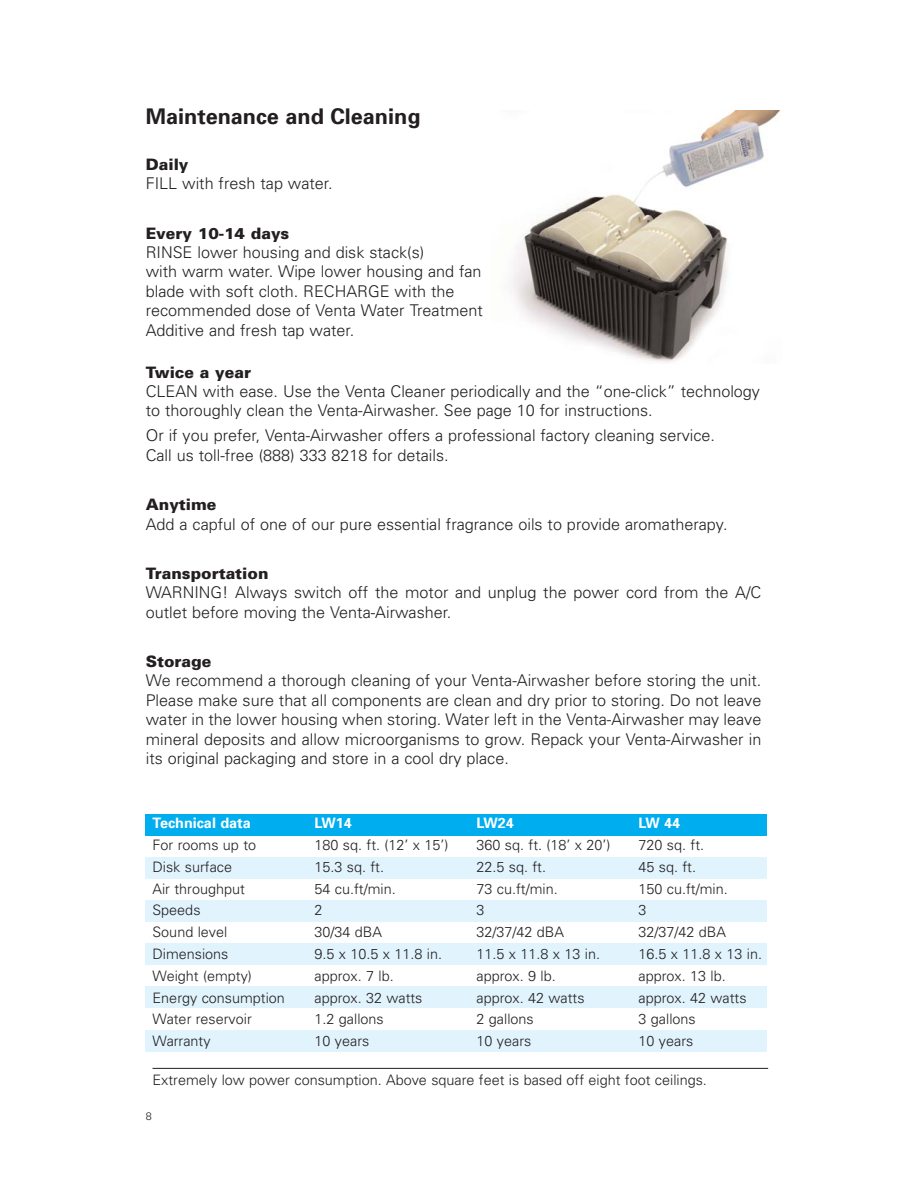
<style>
.page{position:relative;width:918px;height:1188px;background:#fff}
.page>*{position:absolute;margin:0;border:0;box-sizing:border-box;transform-origin:0 0}
.t1{font:700 21.6px "Univers";color:#231f20}
.t2{font:300 16.2px/19.5px "Univers";color:#231f20}
.t3{font:900 15.75px "Univers";color:#231f20}
.t4{font:300 14.4px "Univers";color:#231f20}
.t5{font:700 14.4px "Univers";color:#fff}
.t6{font:300 10.8px "Univers";color:#231f20}
</style>
<div class="page">
<div style="left:146px;top:857px;width:621px;height:22px;background:#e1f4fd"></div>
<div style="left:146px;top:814px;width:621px;height:21px;background:#00aeef"></div>
<div style="left:146px;top:900px;width:621px;height:22px;background:#e1f4fd"></div>
<div style="left:146px;top:943px;width:621px;height:22px;background:#e1f4fd"></div>
<div style="left:146px;top:987px;width:621px;height:21px;background:#e1f4fd"></div>
<div style="left:146px;top:1030px;width:621px;height:21px;background:#e1f4fd"></div>
<hr style="left:153px;top:1068px;width:615px;height:1px;background:#231f20">
<img style="left:513px;top:111px;width:267px;height:251px">
<h1 class="t1" style="left:146px;top:108px;width:276px">Maintenance and Cleaning</h1>
<p class="t3" style="left:146px;top:159px;width:44px">Daily</p>
<p class="t2" style="left:146px;top:175px;width:188px">FILL with fresh tap water.</p>
<p class="t3" style="left:146px;top:227px;width:145px">Every 10-14 days</p>
<p class="t2" style="left:146px;top:244px;width:339px">RINSE lower housing and disk stack(s)<br>with warm water. Wipe lower housing and fan blade with soft cloth. RECHARGE with the recommended dose of Venta Water Treatment Additive and fresh tap water.</p>
<p class="t3" style="left:146px;top:366px;width:107px">Twice a year</p>
<p class="t2" style="left:146px;top:383px;width:616px">CLEAN with ease. Use the Venta Cleaner periodically and the “one-click” technology to thoroughly clean the Venta-Airwasher. See page 10 for instructions.</p>
<p class="t2" style="left:146px;top:427px;width:571px">Or if you prefer, Venta-Airwasher offers a professional factory cleaning service.<br>Call us toll-free (888) 333 8218 for details.</p>
<p class="t3" style="left:146px;top:499px;width:72px">Anytime</p>
<p class="t2" style="left:146px;top:516px;width:583px">Add a capful of one of our pure essential fragrance oils to provide aromatherapy.</p>
<p class="t3" style="left:146px;top:568px;width:124px">Transportation</p>
<p class="t2" style="left:146px;top:584px;width:617px">WARNING! Always switch off the motor and unplug the power cord from the A/C outlet before moving the Venta-Airwasher.</p>
<p class="t3" style="left:146px;top:656px;width:67px">Storage</p>
<p class="t2" style="left:146px;top:672px;width:617px;text-align:justify">We recommend a thorough cleaning of your Venta-Airwasher before storing the unit.<br>Please make sure that all components are clean and dry prior to storing. Do not leave water in the lower housing when storing. Water left in the Venta-Airwasher may leave mineral deposits and allow microorganisms to grow. Repack your Venta-Airwasher in its original packaging and store in a cool dry place.</p>
<p class="t5" style="left:153px;top:818px;width:100px">Technical data</p>
<p class="t5" style="left:315px;top:818px;width:39px">LW14</p>
<p class="t5" style="left:477px;top:818px;width:39px">LW24</p>
<p class="t5" style="left:639px;top:818px;width:43px">LW 44</p>
<p class="t4" style="left:153px;top:840px;width:105px">For rooms up to</p>
<p class="t4" style="left:315px;top:840px;width:136px">180 sq. ft. (12’ x 15’)</p>
<p class="t4" style="left:477px;top:840px;width:136px">360 sq. ft. (18’ x 20’)</p>
<p class="t4" style="left:639px;top:840px;width:67px">720 sq. ft.</p>
<p class="t4" style="left:153px;top:862px;width:81px">Disk surface</p>
<p class="t4" style="left:315px;top:862px;width:71px">15.3 sq. ft.</p>
<p class="t4" style="left:476px;top:862px;width:71px">22.5 sq. ft.</p>
<p class="t4" style="left:638px;top:862px;width:59px">45 sq. ft.</p>
<p class="t4" style="left:153px;top:883px;width:94px">Air throughput</p>
<p class="t4" style="left:315px;top:883px;width:83px">54 cu.ft/min.</p>
<p class="t4" style="left:477px;top:883px;width:83px">73 cu.ft/min.</p>
<p class="t4" style="left:639px;top:883px;width:91px">150 cu.ft/min.</p>
<p class="t4" style="left:153px;top:905px;width:50px">Speeds</p>
<p class="t4" style="left:315px;top:905px;width:10px">2</p>
<p class="t4" style="left:477px;top:905px;width:10px">3</p>
<p class="t4" style="left:639px;top:905px;width:10px">3</p>
<p class="t4" style="left:153px;top:927px;width:76px">Sound level</p>
<p class="t4" style="left:315px;top:927px;width:69px">30/34 dBA</p>
<p class="t4" style="left:477px;top:927px;width:89px">32/37/42 dBA</p>
<p class="t4" style="left:639px;top:927px;width:89px">32/37/42 dBA</p>
<p class="t4" style="left:153px;top:949px;width:78px">Dimensions</p>
<p class="t4" style="left:315px;top:949px;width:129px">9.5 x 10.5 x 11.8 in.</p>
<p class="t4" style="left:477px;top:949px;width:125px">11.5 x 11.8 x 13 in.</p>
<p class="t4" style="left:639px;top:949px;width:125px">16.5 x 11.8 x 13 in.</p>
<p class="t4" style="left:153px;top:970px;width:101px">Weight (empty)</p>
<p class="t4" style="left:315px;top:970px;width:81px">approx. 7 lb.</p>
<p class="t4" style="left:477px;top:970px;width:81px">approx. 9 lb.</p>
<p class="t4" style="left:639px;top:970px;width:89px">approx. 13 lb.</p>
<p class="t4" style="left:153px;top:992px;width:134px">Energy consumption</p>
<p class="t4" style="left:315px;top:992px;width:110px">approx. 32 watts</p>
<p class="t4" style="left:477px;top:992px;width:110px">approx. 42 watts</p>
<p class="t4" style="left:639px;top:992px;width:110px">approx. 42 watts</p>
<p class="t4" style="left:153px;top:1014px;width:101px">Water reservoir</p>
<p class="t4" style="left:315px;top:1014px;width:71px">1.2 gallons</p>
<p class="t4" style="left:477px;top:1014px;width:59px">2 gallons</p>
<p class="t4" style="left:639px;top:1014px;width:59px">3 gallons</p>
<p class="t4" style="left:153px;top:1036px;width:60px">Warranty</p>
<p class="t4" style="left:315px;top:1036px;width:56px">10 years</p>
<p class="t4" style="left:477px;top:1036px;width:56px">10 years</p>
<p class="t4" style="left:639px;top:1036px;width:56px">10 years</p>
<p class="t4" style="left:153px;top:1075px;width:556px">Extremely low power consumption. Above square feet is based off eight foot ceilings.</p>
<p class="t6" style="left:146px;top:1112px;width:8px">8</p>
</div>
